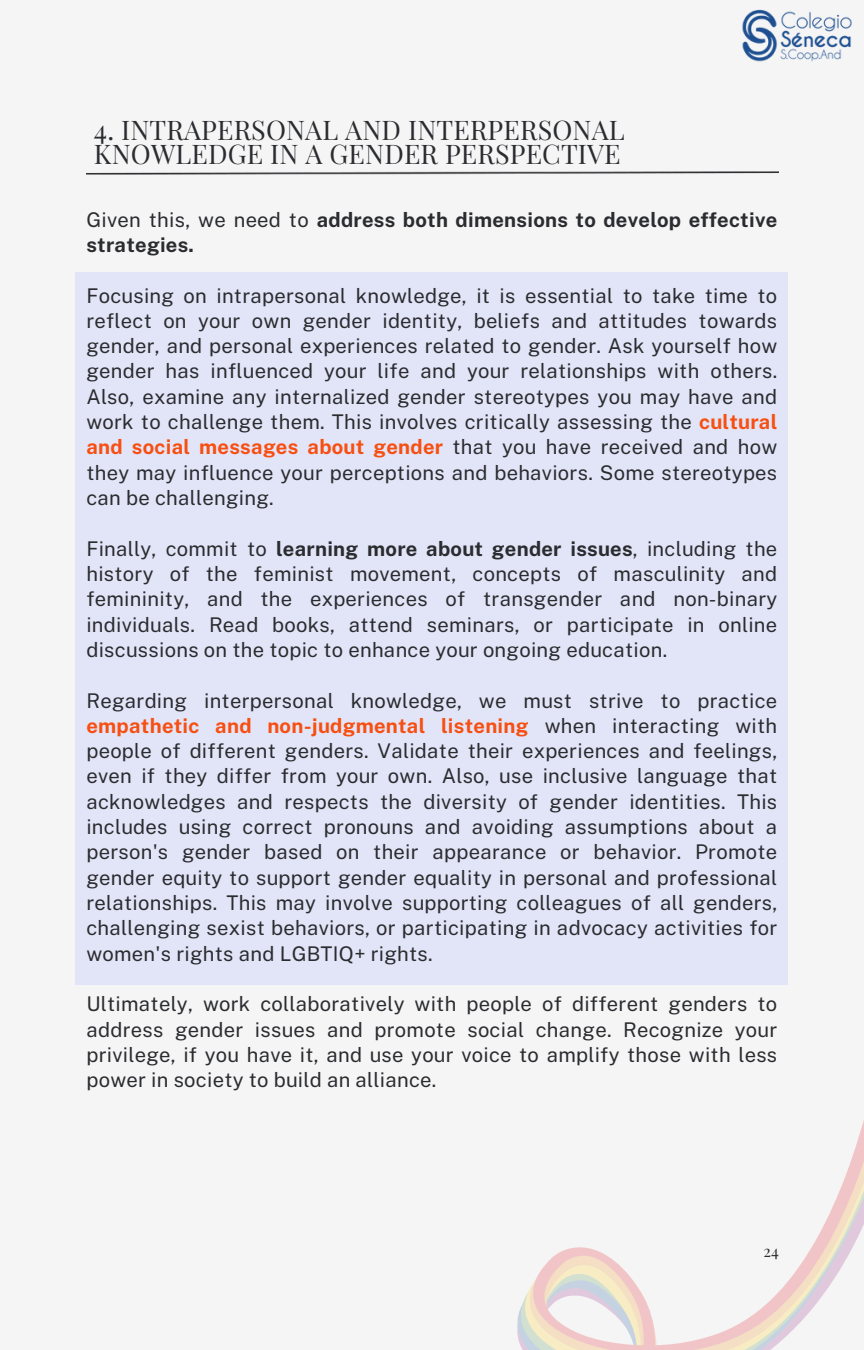
<style>
.page{position:relative;width:864px;height:1350px;background:#f5f5f5}
.page>*{position:absolute;margin:0;border:0;box-sizing:border-box;transform-origin:0 0}
.t1{font:27px/23.6px "Playfair Display";letter-spacing:.005em;color:#2b2c30}
.t2{font:20.25px/25.2px "Public Sans";letter-spacing:.015em;color:#2b2c30;text-align:justify}
.t3{font:700 20.25px/25.2px "Public Sans";letter-spacing:.015em;color:#2b2c30}
.t4{font:15.75px "Playfair Display";color:#2b2c30}
.s1{font-weight:400}
.s2{font-weight:700;color:#f74f12}
.s3{font-weight:700}
</style>
<div class="page">
<img style="left:742px;top:9px;width:110px;height:53px">
<img style="left:86px;top:171px;width:692px;height:3px">
<div style="left:76px;top:272px;width:712px;height:713px;background:#e2e5f7"></div>
<svg style="left:517px;top:1120px;width:347px;height:230px"></svg>
<p class="t1" style="left:94px;top:117px;width:532px">4. INTRAPERSONAL AND INTERPERSONAL<br>KNOWLEDGE IN A GENDER PERSPECTIVE</p>
<p class="t3" style="left:86px;top:207px;width:692px"><span class="s1">Given this, we need to</span> address both dimensions to develop effective strategies.</p>
<p class="t2" style="left:86px;top:283px;width:692px">Focusing on intrapersonal knowledge, it is essential to take time to reflect on your own gender identity, beliefs and attitudes towards gender, and personal experiences related to gender. Ask yourself how gender has influenced your life and your relationships with others.<br>Also, examine any internalized gender stereotypes you may have and work to challenge them. This involves critically assessing the <span class="s2">cultural and social messages about gender</span> that you have received and how they may influence your perceptions and behaviors. Some stereotypes can be challenging.</p>
<p class="t2" style="left:86px;top:536px;width:692px">Finally, commit to <span class="s3">learning more about gender issues</span>, including the history of the feminist movement, concepts of masculinity and femininity, and the experiences of transgender and non-binary individuals. Read books, attend seminars, or participate in online discussions on the topic to enhance your ongoing education.</p>
<p class="t2" style="left:86px;top:688px;width:692px">Regarding interpersonal knowledge, we must strive to practice <span class="s2">empathetic and non-judgmental listening</span> when interacting with people of different genders. Validate their experiences and feelings, even if they differ from your own. Also, use inclusive language that acknowledges and respects the diversity of gender identities. This includes using correct pronouns and avoiding assumptions about a person's gender based on their appearance or behavior. Promote gender equity to support gender equality in personal and professional relationships. This may involve supporting colleagues of all genders, challenging sexist behaviors, or participating in advocacy activities for women's rights and LGBTIQ+ rights.</p>
<p class="t2" style="left:86px;top:991px;width:692px">Ultimately, work collaboratively with people of different genders to address gender issues and promote social change. Recognize your privilege, if you have it, and use your voice to amplify those with less power in society to build an alliance.</p>
<h1 class="t4" style="left:763px;top:1240px;width:17px">24</h1>
</div>
